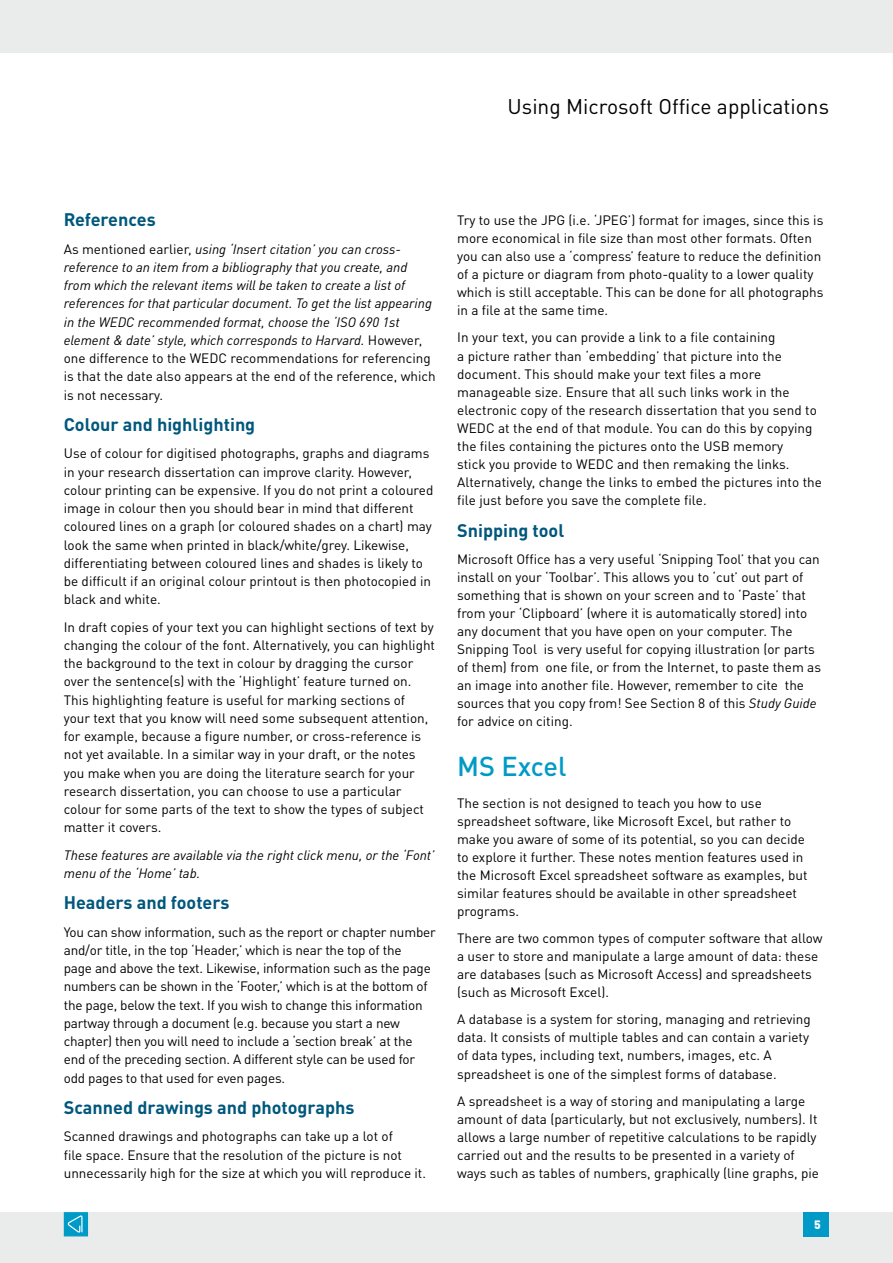
<style>
.page{position:relative;width:893px;height:1263px;background:#fff}
.page>*{position:absolute;margin:0;border:0;box-sizing:border-box;transform-origin:0 0}
.t1{font:500 27px "DINOT";color:#009ac7}
.t2{font:21px "DINOT";color:#000}
.t3{font:700 18px "DINOT";color:#00577c}
.t4{font:13.5px/18px "DINOT";color:#000}
.t5{font:italic 13.5px/18.3px "DINOT";color:#000}
.t6{font:900 12px "DINOT";color:#fff}
.s1{font-style:normal}
.s2{font-style:italic}
</style>
<div class="page">
<div style="left:0;top:1212px;width:893px;height:51px;background:#eaecec"></div>
<div style="left:804px;top:1212px;width:25px;height:24px;background:#009ac7"></div>
<div style="left:0;top:0;width:893px;height:53px;background:#eaecec"></div>
<div style="left:64px;top:1212px;width:24px;height:24px;background:#009ac7;border:1px solid #009ac7"></div>
<svg style="left:68px;top:1215px;width:15px;height:18px"></svg>
<h2 class="t2" style="left:508px;top:93px;width:323px">Using Microsoft Office applications</h2>
<h3 class="t3" style="left:64px;top:208px;width:93px">References</h3>
<p class="t5" style="left:64px;top:239px;width:373px"><span class="s1">As mentioned earlier,</span> using ‘Insert citation’ you can cross&shy;reference to an item from a bibliography that you create, and from which the relevant items will be taken to create a list of references for that particular document. To get the list appearing in the WEDC recommended format, choose the ‘ISO 690 1st element &amp; date’ style, which corresponds to Harvard. <span class="s1">However, one difference to the WEDC recommendations for referencing is that the date also appears at the end of the reference, which is not necessary.</span></p>
<h3 class="t3" style="left:64px;top:413px;width:193px">Colour and highlighting</h3>
<p class="t4" style="left:64px;top:444px;width:371px">Use of colour for digitised photographs, graphs and diagrams in your research dissertation can improve clarity. However, colour printing can be expensive. If you do not print a coloured image in colour then you should bear in mind that different coloured lines on a graph (or coloured shades on a chart) may look the same when printed in black/white/grey. Likewise, differentiating between coloured lines and shades is likely to be difficult if an original colour printout is then photocopied in black and white.</p>
<p class="t4" style="left:64px;top:617px;width:373px">In draft copies of your text you can highlight sections of text by changing the colour of the font. Alternatively, you can highlight the background to the text in colour by dragging the cursor over the sentence(s) with the ‘Highlight’ feature turned on.<br>This highlighting feature is useful for marking sections of<br>your text that you know will need some subsequent attention, for example, because a figure number, or cross-reference is not yet available. In a similar way in your draft, or the notes you make when you are doing the literature search for your research dissertation, you can choose to use a particular colour for some parts of the text to show the types of subject matter it covers.</p>
<p class="t5" style="left:64px;top:845px;width:372px">These features are available via the right click menu, or the ‘Font’ menu of the ‘Home’ tab.</p>
<h3 class="t3" style="left:64px;top:891px;width:167px">Headers and footers</h3>
<p class="t4" style="left:64px;top:922px;width:374px">You can show information, such as the report or chapter number and/or title, in the top ‘Header,’ which is near the top of the<br>page and above the text. Likewise, information such as the page numbers can be shown in the ‘Footer,’ which is at the bottom of the page, below the text. If you wish to change this information partway through a document (e.g. because you start a new chapter) then you will need to include a ‘section break’ at the end of the preceding section. A different style can be used for odd pages to that used for even pages.</p>
<h3 class="t3" style="left:64px;top:1096px;width:292px">Scanned drawings and photographs</h3>
<p class="t4" style="left:64px;top:1127px;width:364px">Scanned drawings and photographs can take up a lot of<br>file space. Ensure that the resolution of the picture is not unnecessarily high for the size at which you will reproduce it.</p>
<p class="t4" style="left:457px;top:211px;width:368px">Try to use the JPG (i.e. ‘JPEG’) format for images, since this is more economical in file size than most other formats. Often you can also use a ‘compress’ feature to reduce the definition of a picture or diagram from photo-quality to a lower quality which is still acceptable. This can be done for all photographs in a file at the same time.</p>
<p class="t4" style="left:457px;top:328px;width:366px">In your text, you can provide a link to a file containing<br>a picture rather than ‘embedding’ that picture into the document. This should make your text files a more manageable size. Ensure that all such links work in the electronic copy of the research dissertation that you send to WEDC at the end of that module. You can do this by copying the files containing the pictures onto the USB memory<br>stick you provide to WEDC and then remaking the links.<br>Alternatively, change the links to embed the pictures into the file just before you save the complete file.</p>
<h3 class="t3" style="left:457px;top:518px;width:109px">Snipping tool</h3>
<p class="t4" style="left:457px;top:550px;width:365px">Microsoft Office has a very useful ‘Snipping Tool’ that you can install on your ‘Toolbar’. This allows you to ‘cut’ out part of something that is shown on your screen and to ‘Paste’ that from your ‘Clipboard’ (where it is automatically stored) into any document that you have open on your computer. The Snipping Tool is very useful for copying illustration (or parts of them) from one file, or from the Internet, to paste them as an image into another file. However, remember to cite the sources that you copy from! See Section 8 of this <span class="s2">Study Guide </span>for advice on citing.</p>
<h1 class="t1" style="left:457px;top:749px;width:111px">MS Excel</h1>
<p class="t4" style="left:457px;top:793px;width:352px">The section is not designed to teach you how to use spreadsheet software, like Microsoft Excel, but rather to make you aware of some of its potential, so you can decide to explore it further. These notes mention features used in the Microsoft Excel spreadsheet software as examples, but similar features should be available in other spreadsheet programs.</p>
<p class="t4" style="left:457px;top:929px;width:367px">There are two common types of computer software that allow a user to store and manipulate a large amount of data: these are databases (such as Microsoft Access) and spreadsheets (such as Microsoft Excel).</p>
<p class="t4" style="left:457px;top:1010px;width:355px">A database is a system for storing, managing and retrieving data. It consists of multiple tables and can contain a variety of data types, including text, numbers, images, etc. A spreadsheet is one of the simplest forms of database.</p>
<p class="t4" style="left:457px;top:1091px;width:363px">A spreadsheet is a way of storing and manipulating a large amount of data (particularly, but not exclusively, numbers). It allows a large number of repetitive calculations to be rapidly carried out and the results to be presented in a variety of ways such as tables of numbers, graphically (line graphs, pie</p>
<p class="t6" style="left:814px;top:1217px;width:8px">5</p>
</div>
